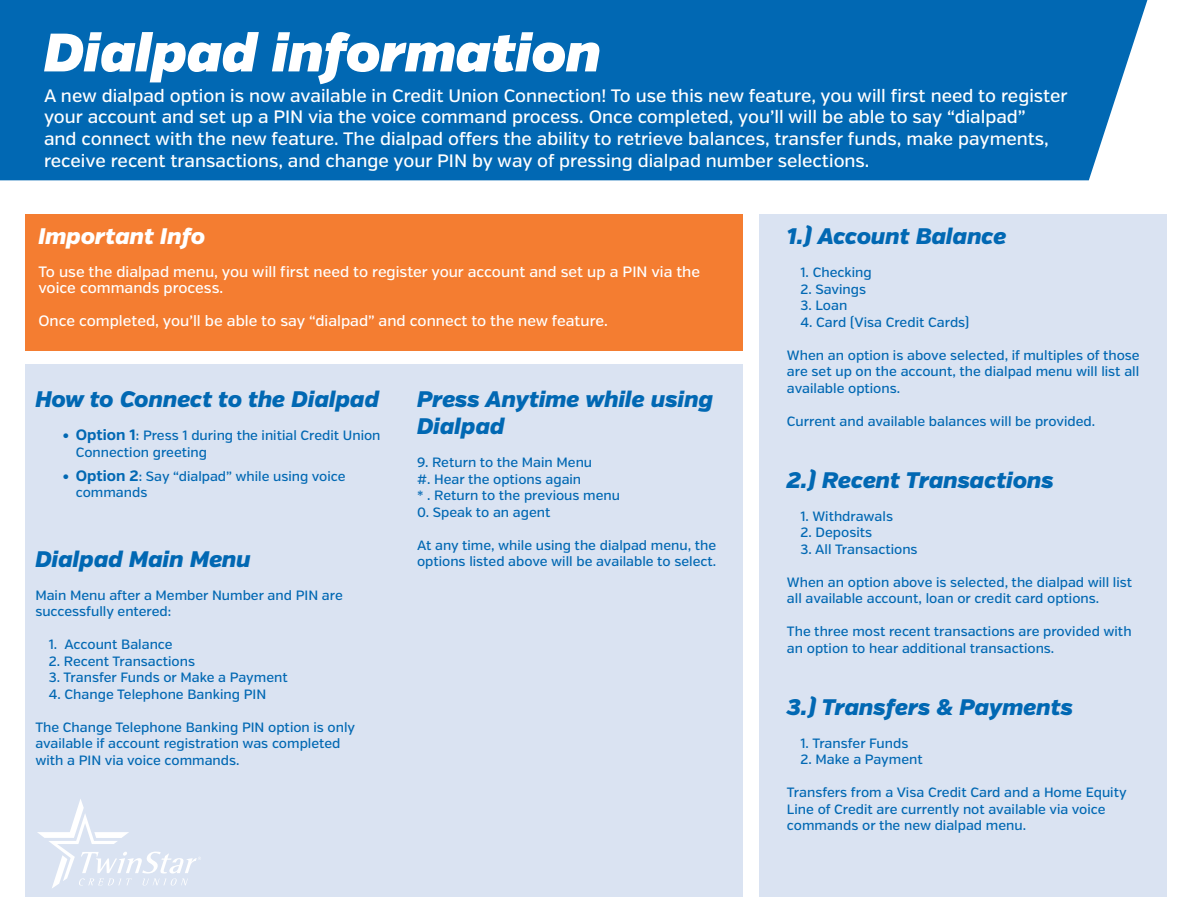
<style>
.page{position:relative;width:1188px;height:918px;background:#fff}
.page>*{position:absolute;margin:0;border:0;box-sizing:border-box;transform-origin:0 0}
.t1{font:italic 54px "Verb Ultra";color:#fff}
.t2{font:italic 900 22.5px "Verb";color:#0168b3}
.t3{font:italic 900 22.5px "Verb";color:#fff}
.t4{font:500 18px/21.6px "Verb";color:#fff}
.t5{font:500 15px/16.5px "Verb";color:#fff}
.t6{font:500 13.5px/16.5px "Verb";color:#0168b3}
.s1{font-weight:700;font-size:15px}
</style>
<div class="page">
<div style="left:25px;top:365px;width:718px;height:532px;background:#dae3f2"></div>
<div style="left:759px;top:214px;width:407px;height:683px;background:#dae3f2"></div>
<div style="left:25px;top:214px;width:718px;height:136px;background:#f47d31"></div>
<div style="left:0;top:0;width:1147px;height:180px;background:#0168b3"></div>
<svg style="left:37px;top:799px;width:164px;height:89px"></svg>
<p class="t1" style="left:44px;top:19px;width:559px">Dialpad information</p>
<p class="t4" style="left:44px;top:85px;width:1025px">A new dialpad option is now available in Credit Union Connection! To use this new feature, you will first need to register your account and set up a PIN via the voice command process. Once completed, you’ll will be able to say “dialpad”<br>and connect with the new feature. The dialpad offers the ability to retrieve balances, transfer funds, make payments, receive recent transactions, and change your PIN by way of pressing dialpad number selections.</p>
<p class="t3" style="left:38px;top:222px;width:168px">Important Info</p>
<p class="t5" style="left:38px;top:263px;width:663px">To use the dialpad menu, you will first need to register your account and set up a PIN via the voice commands process.</p>
<p class="t5" style="left:38px;top:313px;width:571px">Once completed, you’ll be able to say “dialpad” and connect to the new feature.</p>
<p class="t2" style="left:35px;top:386px;width:345px">How to Connect to the Dialpad</p>
<p class="t6" style="left:76px;top:427px;width:306px;text-indent:-14px"><span class="s1">• Option 1</span>: Press 1 during the initial Credit Union<br>Connection greeting</p>
<p class="t6" style="left:76px;top:468px;width:271px;text-indent:-14px"><span class="s1">• Option 2</span>: Say “dialpad” while using voice commands</p>
<p class="t2" style="left:417px;top:386px;width:298px">Press Anytime while using</p>
<p class="t2" style="left:417px;top:413px;width:89px">Dialpad</p>
<p class="t6" style="left:417px;top:454px;width:177px">9. Return to the Main Menu</p>
<p class="t6" style="left:417px;top:471px;width:166px">#. Hear the options again</p>
<p class="t6" style="left:417px;top:487px;width:205px">* . Return to the previous menu</p>
<p class="t6" style="left:417px;top:504px;width:135px">0. Speak to an agent</p>
<p class="t6" style="left:417px;top:537px;width:301px">At any time, while using the dialpad menu, the</p>
<p class="t2" style="left:35px;top:545px;width:217px">Dialpad Main Menu</p>
<p class="t6" style="left:417px;top:553px;width:301px">options listed above will be available to select.</p>
<p class="t6" style="left:35px;top:587px;width:309px">Main Menu after a Member Number and PIN are successfully entered:</p>
<p class="t6" style="left:49px;top:637px;width:125px">1. Account Balance</p>
<p class="t6" style="left:49px;top:653px;width:148px">2. Recent Transactions</p>
<p class="t6" style="left:49px;top:670px;width:240px">3. Transfer Funds or Make a Payment</p>
<p class="t6" style="left:49px;top:686px;width:219px">4. Change Telephone Banking PIN</p>
<p class="t6" style="left:35px;top:719px;width:321px">The Change Telephone Banking PIN option is only available if account registration was completed with a PIN via voice commands.</p>
<p class="t2" style="left:787px;top:223px;width:221px">1.) Account Balance</p>
<p class="t6" style="left:800px;top:265px;width:73px">1. Checking</p>
<p class="t6" style="left:800px;top:281px;width:67px">2. Savings</p>
<p class="t6" style="left:800px;top:298px;width:48px">3. Loan</p>
<p class="t6" style="left:800px;top:314px;width:170px">4. Card (Visa Credit Cards)</p>
<p class="t6" style="left:787px;top:347px;width:354px;text-align:justify">When an option is above selected, if multiples of those are set up on the account, the dialpad menu will list all available options.</p>
<p class="t6" style="left:787px;top:413px;width:310px">Current and available balances will be provided.</p>
<p class="t2" style="left:787px;top:466px;width:268px">2.) Recent Transactions</p>
<p class="t6" style="left:800px;top:508px;width:94px">1. Withdrawals</p>
<p class="t6" style="left:800px;top:525px;width:73px">2. Deposits</p>
<p class="t6" style="left:800px;top:541px;width:119px">3. All Transactions</p>
<p class="t6" style="left:787px;top:574px;width:347px">When an option above is selected, the dialpad will list all available account, loan or credit card options.</p>
<p class="t6" style="left:787px;top:624px;width:346px">The three most recent transactions are provided with an option to hear additional transactions.</p>
<p class="t2" style="left:787px;top:693px;width:288px">3.) Transfers &amp; Payments</p>
<p class="t6" style="left:800px;top:735px;width:109px">1. Transfer Funds</p>
<p class="t6" style="left:800px;top:751px;width:124px">2. Make a Payment</p>
<p class="t6" style="left:787px;top:784px;width:341px">Transfers from a Visa Credit Card and a Home Equity<br>Line of Credit are currently not available via voice commands or the new dialpad menu.</p>
</div>
